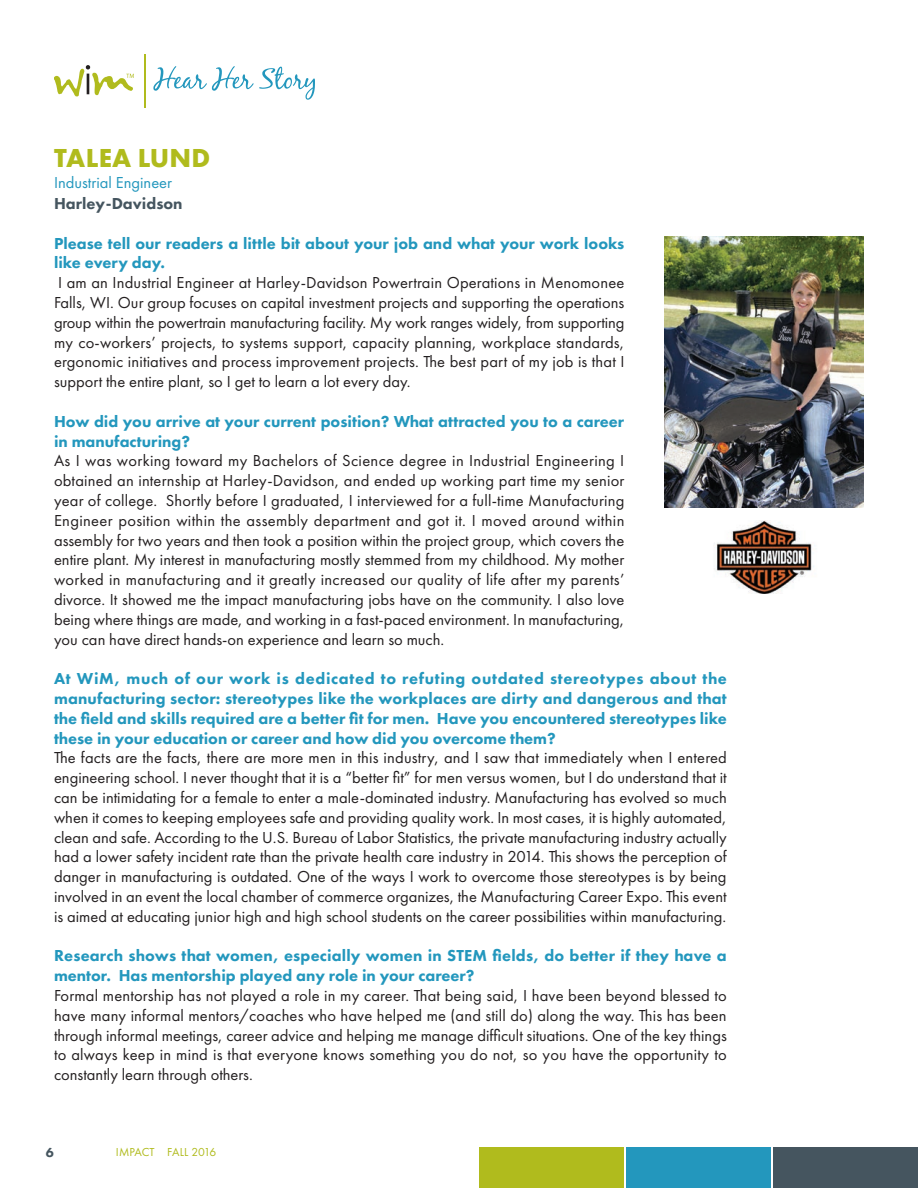
<style>
.page{position:relative;width:918px;height:1188px;background:#fff}
.page>*{position:absolute;margin:0;border:0;box-sizing:border-box;transform-origin:0 0}
.t1{font:700 27px "Futura New";letter-spacing:.01em;color:#b0bb1d}
.t2{font:16.5px/19.8px "Futura New";color:#231f20;text-align:justify}
.t3{font:800 16.5px/19.8px "Futura New";color:#2397bd}
.t4{font:16.5px "Futura New";color:#2397bd}
.t5{font:800 16.5px "Futura New";color:#45555f}
.t6{font:800 13.5px "Futura New";color:#45555f}
.t7{font:12px "Futura New";letter-spacing:-.01em;color:#b0bb1d}
</style>
<div class="page">
<div style="left:479px;top:1148px;width:145px;height:40px;background:#b0bb1d"></div>
<div style="left:626px;top:1148px;width:145px;height:40px;background:#2397bd"></div>
<div style="left:773px;top:1148px;width:145px;height:40px;background:#45555f"></div>
<img style="left:665px;top:236px;width:199px;height:271px">
<svg style="left:153px;top:66px;width:162px;height:34px"></svg>
<hr style="left:144px;top:54px;width:2px;height:53px;background:#b0bb1d">
<svg style="left:54px;top:65px;width:80px;height:31px"></svg>
<img style="left:714px;top:521px;width:100px;height:73px">
<h1 class="t1" style="left:54px;top:141px;width:158px">TALEA LUND</h1>
<p class="t4" style="left:54px;top:173px;width:120px">Industrial Engineer</p>
<p class="t5" style="left:54px;top:193px;width:130px">Harley-Davidson</p>
<p class="t3" style="left:54px;top:233px;width:572px">Please tell our readers a little bit about your job and what your work looks like every day.</p>
<p class="t2" style="left:54px;top:273px;width:572px">I am an Industrial Engineer at Harley-Davidson Powertrain Operations in Menomonee Falls, WI. Our group focuses on capital investment projects and supporting the operations group within the powertrain manufacturing facility. My work ranges widely, from supporting my co-workers’ projects, to systems support, capacity planning, workplace standards, ergonomic initiatives and process improvement projects. The best part of my job is that I support the entire plant, so I get to learn a lot every day.</p>
<p class="t3" style="left:54px;top:411px;width:572px">How did you arrive at your current position? What attracted you to a career in manufacturing?</p>
<p class="t2" style="left:54px;top:451px;width:572px">As I was working toward my Bachelors of Science degree in Industrial Engineering I obtained an internship at Harley-Davidson, and ended up working part time my senior year of college. Shortly before I graduated, I interviewed for a full-time Manufacturing Engineer position within the assembly department and got it. I moved around within assembly for two years and then took a position within the project group, which covers the entire plant. My interest in manufacturing mostly stemmed from my childhood. My mother worked in manufacturing and it greatly increased our quality of life after my parents’ divorce. It showed me the impact manufacturing jobs have on the community. I also love being where things are made, and working in a fast-paced environment. In manufacturing, you can have direct hands-on experience and learn so much.</p>
<p class="t3" style="left:54px;top:668px;width:674px;text-align:justify">At WiM, much of our work is dedicated to refuting outdated stereotypes about the manufacturing sector: stereotypes like the workplaces are dirty and dangerous and that the field and skills required are a better fit for men. Have you encountered stereotypes like these in your education or career and how did you overcome them?</p>
<p class="t2" style="left:54px;top:748px;width:674px">The facts are the facts, there are more men in this industry, and I saw that immediately when I entered engineering school. I never thought that it is a “better fit” for men versus women, but I do understand that it can be intimidating for a female to enter a male-dominated industry. Manufacturing has evolved so much when it comes to keeping employees safe and providing quality work. In most cases, it is highly automated, clean and safe. According to the U.S. Bureau of Labor Statistics, the private manufacturing industry actually had a lower safety incident rate than the private health care industry in 2014. This shows the perception of danger in manufacturing is outdated. One of the ways I work to overcome those stereotypes is by being involved in an event the local chamber of commerce organizes, the Manufacturing Career Expo. This event is aimed at educating junior high and high school students on the career possibilities within manufacturing.</p>
<p class="t3" style="left:54px;top:946px;width:674px">Research shows that women, especially women in STEM fields, do better if they have a mentor. Has mentorship played any role in your career?</p>
<p class="t2" style="left:54px;top:985px;width:674px">Formal mentorship has not played a role in my career. That being said, I have been beyond blessed to have many informal mentors/coaches who have helped me (and still do) along the way. This has been through informal meetings, career advice and helping me manage difficult situations. One of the key things to always keep in mind is that everyone knows something you do not, so you have the opportunity to constantly learn through others.</p>
<p class="t6" style="left:46px;top:1144px;width:10px">6</p>
<p class="t7" style="left:116px;top:1145px;width:102px">IMPACT FALL 2016</p>
</div>
